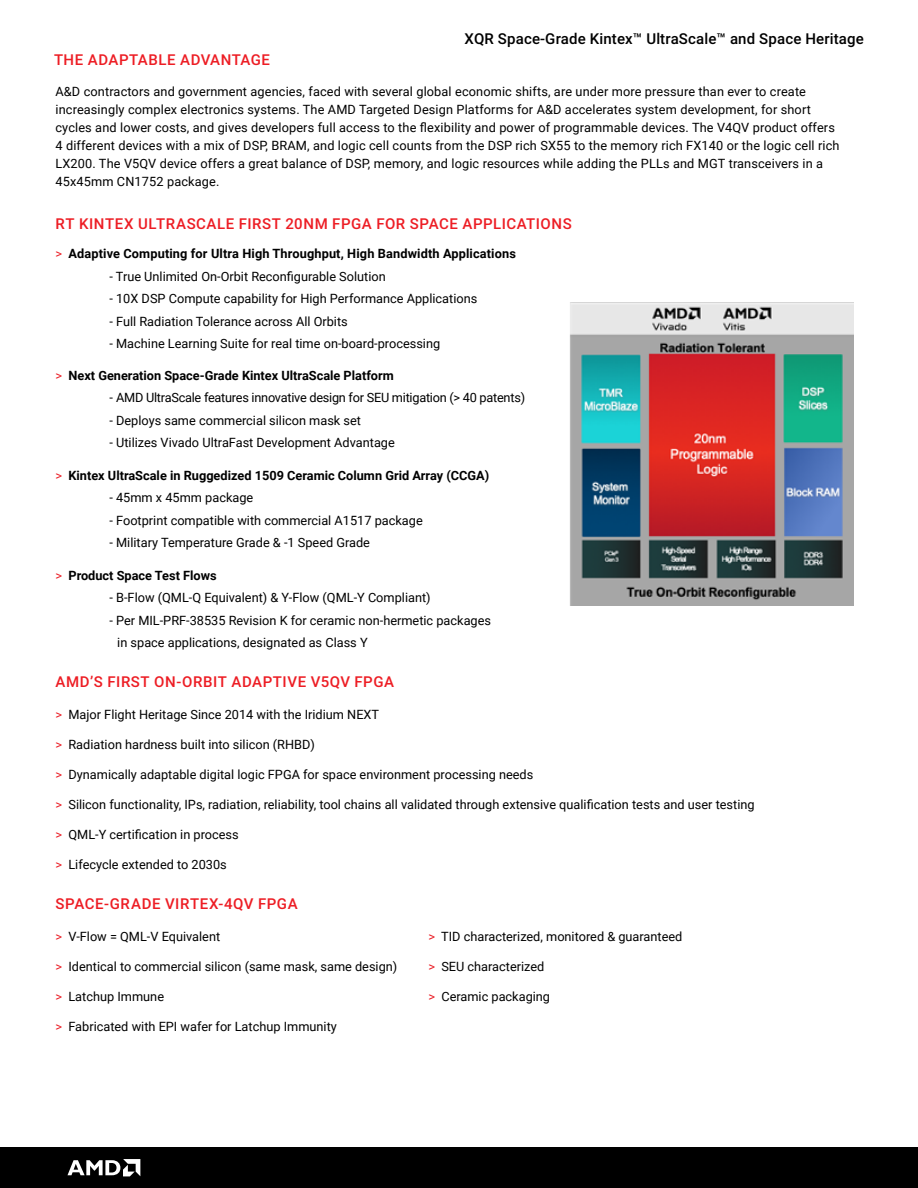
<style>
.page{position:relative;width:918px;height:1188px;background:#fff}
.page>*{position:absolute;margin:0;border:0;box-sizing:border-box;transform-origin:0 0}
.t1{font:500 15px "Roboto";letter-spacing:.035em;color:#ed1d24}
.t2{font:500 15px "Roboto";letter-spacing:.01em;color:#000}
.t3{font:12.75px/18px "Roboto";color:#000}
.t4{font:700 12.75px "Roboto";color:#000}
.t5{font:12.75px "Roboto";letter-spacing:-.02em;color:#000}
.s1{font-weight:400;color:#ea1d25}
.s2{color:#ea1d25}
</style>
<div class="page">
<div style="left:0;top:1148px;width:918px;height:40px;background:#000"></div>
<svg style="left:67px;top:1159px;width:73px;height:17px"></svg>
<img style="left:570px;top:302px;width:283px;height:303px">
<p class="t1" style="left:54px;top:49px;width:217px">THE ADAPTABLE ADVANTAGE</p>
<p class="t2" style="left:465px;top:28px;width:401px">XQR Space-Grade Kintex™ UltraScale™ and Space Heritage</p>
<p class="t3" style="left:56px;top:82px;width:786px">A&amp;D contractors and government agencies, faced with several global economic shifts, are under more pressure than ever to create increasingly complex electronics systems. The AMD Targeted Design Platforms for A&amp;D accelerates system development, for short cycles and lower costs, and gives developers full access to the flexibility and power of programmable devices. The V4QV product offers 4 different devices with a mix of DSP, BRAM, and logic cell counts from the DSP rich SX55 to the memory rich FX140 or the logic cell rich LX200. The V5QV device offers a great balance of DSP, memory, and logic resources while adding the PLLs and MGT transceivers in a 45x45mm CN1752 package.</p>
<p class="t1" style="left:56px;top:214px;width:518px">RT KINTEX ULTRASCALE FIRST 20NM FPGA FOR SPACE APPLICATIONS</p>
<p class="t4" style="left:55px;top:245px;width:462px"><span class="s1">&gt;</span> Adaptive Computing for Ultra High Throughput, High Bandwidth Applications</p>
<p class="t3" style="left:109px;top:267px;width:278px">- True Unlimited On-Orbit Reconfigurable Solution</p>
<p class="t3" style="left:109px;top:289px;width:369px">- 10X DSP Compute capability for High Performance Applications</p>
<p class="t3" style="left:109px;top:312px;width:240px">- Full Radiation Tolerance across All Orbits</p>
<p class="t3" style="left:109px;top:334px;width:332px">- Machine Learning Suite for real time on-board-processing</p>
<p class="t4" style="left:56px;top:366px;width:340px"><span class="s1">&gt;</span> Next Generation Space-Grade Kintex UltraScale Platform</p>
<p class="t5" style="left:109px;top:389px;width:417px">- AMD UltraScale features innovative design for SEU mitigation (&gt; 40 patents)</p>
<p class="t3" style="left:109px;top:411px;width:253px">- Deploys same commercial silicon mask set</p>
<p class="t3" style="left:109px;top:433px;width:287px">- Utilizes Vivado UltraFast Development Advantage</p>
<p class="t4" style="left:55px;top:466px;width:435px"><span class="s1">&gt;</span> Kintex UltraScale in Ruggedized 1509 Ceramic Column Grid Array (CCGA)</p>
<p class="t3" style="left:109px;top:488px;width:145px">- 45mm x 45mm package</p>
<p class="t3" style="left:109px;top:511px;width:315px">- Footprint compatible with commercial A1517 package</p>
<p class="t3" style="left:109px;top:533px;width:262px">- Military Temperature Grade &amp; -1 Speed Grade</p>
<p class="t4" style="left:55px;top:566px;width:163px"><span class="s1">&gt;</span> Product Space Test Flows</p>
<p class="t3" style="left:109px;top:588px;width:323px">- B-Flow (QML-Q Equivalent) &amp; Y-Flow (QML-Y Compliant)</p>
<p class="t3" style="left:117px;top:608px;width:375px;line-height:22.5px;text-indent:-8px">- Per MIL-PRF-38535 Revision K for ceramic non-hermetic packages in space applications, designated as Class Y</p>
<p class="t1" style="left:56px;top:671px;width:340px">AMD’S FIRST ON-ORBIT ADAPTIVE V5QV FPGA</p>
<p class="t3" style="left:55px;top:705px;width:325px"><span class="s2">&gt;</span> Major Flight Heritage Since 2014 with the Iridium NEXT</p>
<p class="t3" style="left:55px;top:735px;width:261px"><span class="s2">&gt;</span> Radiation hardness built into silicon (RHBD)</p>
<p class="t3" style="left:55px;top:765px;width:479px"><span class="s2">&gt;</span> Dynamically adaptable digital logic FPGA for space environment processing needs</p>
<p class="t3" style="left:55px;top:795px;width:701px"><span class="s2">&gt;</span> Silicon functionality, IPs, radiation, reliability, tool chains all validated through extensive qualification tests and user testing</p>
<p class="t3" style="left:55px;top:825px;width:185px"><span class="s2">&gt;</span> QML-Y certification in process</p>
<p class="t3" style="left:55px;top:855px;width:173px"><span class="s2">&gt;</span> Lifecycle extended to 2030s</p>
<p class="t1" style="left:56px;top:893px;width:244px">SPACE-GRADE VIRTEX-4QV FPGA</p>
<p class="t3" style="left:55px;top:927px;width:166px"><span class="s2">&gt;</span> V-Flow = QML-V Equivalent</p>
<p class="t3" style="left:55px;top:957px;width:343px"><span class="s2">&gt;</span> Identical to commercial silicon (same mask, same design)</p>
<p class="t3" style="left:55px;top:987px;width:110px"><span class="s2">&gt;</span> Latchup Immune</p>
<p class="t3" style="left:55px;top:1017px;width:283px"><span class="s2">&gt;</span> Fabricated with EPI wafer for Latchup Immunity</p>
<p class="t3" style="left:428px;top:926px;width:256px"><span class="s2">&gt;</span> TID characterized, monitored &amp; guaranteed</p>
<p class="t3" style="left:428px;top:956px;width:118px"><span class="s2">&gt;</span> SEU characterized</p>
<p class="t3" style="left:428px;top:986px;width:123px"><span class="s2">&gt;</span> Ceramic packaging</p>
</div>
